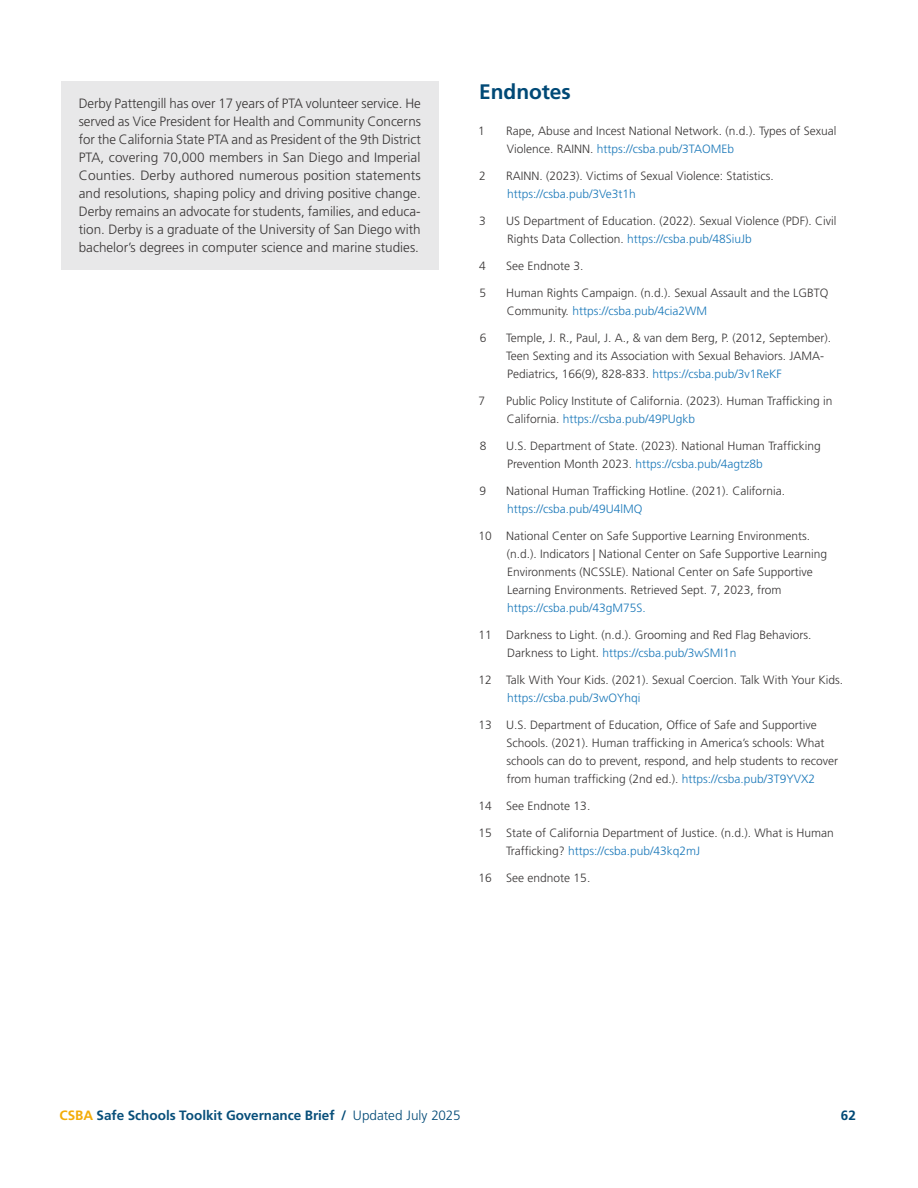
<style>
.page{position:relative;width:918px;height:1188px;background:#fff}
.page>*{position:absolute;margin:0;border:0;box-sizing:border-box;transform-origin:0 0}
.t1{font:700 21px "Frutiger LT Std";letter-spacing:-.005em;color:#004976}
.t2{font:300 13.5px/18px "Frutiger LT Std";color:#393636;text-align:justify}
.t3{font:700 13.5px "Frutiger LT Std";color:#084f7a}
.t4{font:700 13.5px "Frutiger LT Std";color:#004976}
.t5{font:300 12px/18px "Frutiger LT Std";color:#393636}
.t6{font:300 12px "Frutiger LT Std";color:#1a78b9}
.s1{color:#1a78b9}
.s2{color:#f3ac08}
.s3{color:#004976}
.s4{font-weight:300;color:#004976}
</style>
<div class="page">
<div style="left:61px;top:81px;width:378px;height:189px;background:#e8e8e9"></div>
<p class="t2" style="left:79px;top:95px;width:344px">Derby Pattengill has over 17 years of PTA volunteer service. He served as Vice President for Health and Community Concerns for the California State PTA and as President of the 9th District PTA, covering 70,000 members in San Diego and Imperial Counties. Derby authored numerous position statements and resolutions, shaping policy and driving positive change.<br>Derby remains an advocate for students, families, and educa&shy;tion. Derby is a graduate of the University of San Diego with bachelor’s degrees in computer science and marine studies.</p>
<h1 class="t1" style="left:479px;top:79px;width:93px">Endnotes</h1>
<p class="t5" style="left:478px;top:122px;width:8px">1</p>
<p class="t5" style="left:506px;top:122px;width:332px">Rape, Abuse and Incest National Network. (n.d.). Types of Sexual<br>Violence. RAINN. <span class="s1">https://csba.pub/3TAOMEb</span></p>
<p class="t5" style="left:479px;top:167px;width:8px">2</p>
<p class="t5" style="left:506px;top:167px;width:269px">RAINN. (2023). Victims of Sexual Violence: Statistics.</p>
<p class="t6" style="left:507px;top:187px;width:130px">https://csba.pub/3Ve3t1h</p>
<p class="t5" style="left:479px;top:212px;width:8px">3</p>
<p class="t5" style="left:506px;top:212px;width:332px">US Department of Education. (2022). Sexual Violence (PDF). Civil<br>Rights Data Collection. <span class="s1">https://csba.pub/48SiuJb</span></p>
<p class="t5" style="left:479px;top:257px;width:8px">4</p>
<p class="t5" style="left:506px;top:257px;width:79px">See Endnote 3.</p>
<p class="t5" style="left:480px;top:284px;width:8px">5</p>
<p class="t5" style="left:506px;top:284px;width:324px">Human Rights Campaign. (n.d.). Sexual Assault and the LGBTQ<br>Community. <span class="s1">https://csba.pub/4cia2WM</span></p>
<p class="t5" style="left:480px;top:329px;width:8px">6</p>
<p class="t5" style="left:506px;top:329px;width:327px">Temple, J. R., Paul, J. A., &amp; van dem Berg, P. (2012, September).<br>Teen Sexting and its Association with Sexual Behaviors. JAMA-<br>Pediatrics, 166(9), 828-833. <span class="s1">https://csba.pub/3v1ReKF</span></p>
<p class="t5" style="left:478px;top:392px;width:8px">7</p>
<p class="t5" style="left:506px;top:392px;width:328px">Public Policy Institute of California. (2023). Human Trafficking in<br>California. <span class="s1">https://csba.pub/49PUgkb</span></p>
<p class="t5" style="left:480px;top:437px;width:8px">8</p>
<p class="t5" style="left:506px;top:437px;width:316px">U.S. Department of State. (2023). National Human Trafficking<br>Prevention Month 2023. <span class="s1">https://csba.pub/4agtz8b</span></p>
<p class="t5" style="left:480px;top:482px;width:8px">9</p>
<p class="t5" style="left:506px;top:482px;width:280px">National Human Trafficking Hotline. (2021). California.</p>
<p class="t6" style="left:507px;top:502px;width:137px">https://csba.pub/49U4lMQ</p>
<p class="t5" style="left:507px;top:527px;width:322px;text-indent:-28px">10 National Center on Safe Supportive Learning Environments. (n.d.). Indicators | National Center on Safe Supportive Learning Environments (NCSSLE). National Center on Safe Supportive Learning Environments. Retrieved Sept. 7, 2023, from</p>
<p class="t6" style="left:507px;top:601px;width:140px">https://csba.pub/43gM75S.</p>
<p class="t5" style="left:507px;top:626px;width:306px;text-indent:-29px">11 Darkness to Light. (n.d.). Grooming and Red Flag Behaviors.<br>Darkness to Light. <span class="s1">https://csba.pub/3wSMI1n</span></p>
<p class="t5" style="left:478px;top:671px;width:366px">12 Talk With Your Kids. (2021). Sexual Coercion. Talk With Your Kids.</p>
<p class="t6" style="left:507px;top:691px;width:135px">https://csba.pub/3wOYhqi</p>
<p class="t5" style="left:507px;top:716px;width:333px;text-indent:-28px">13 U.S. Department of Education, Office of Safe and Supportive Schools. (2021). Human trafficking in America’s schools: What schools can do to prevent, respond, and help students to recover from human trafficking (2nd ed.). <span class="s1">https://csba.pub/3T9YVX2</span></p>
<p class="t5" style="left:478px;top:797px;width:113px">14 See Endnote 13.</p>
<p class="t5" style="left:506px;top:824px;width:329px;text-indent:-28px">15 State of California Department of Justice. (n.d.). What is Human<br>Trafficking? <span class="s1">https://csba.pub/43kq2mJ</span></p>
<p class="t5" style="left:478px;top:869px;width:113px">16 See endnote 15.</p>
<p class="t3" style="left:59px;top:1108px;width:403px"><span class="s2">CSBA</span> Safe Schools Toolkit Governance Brief <span class="s3">/</span> <span class="s4">Updated July 2025</span></p>
<p class="t4" style="left:841px;top:1108px;width:17px">62</p>
</div>
